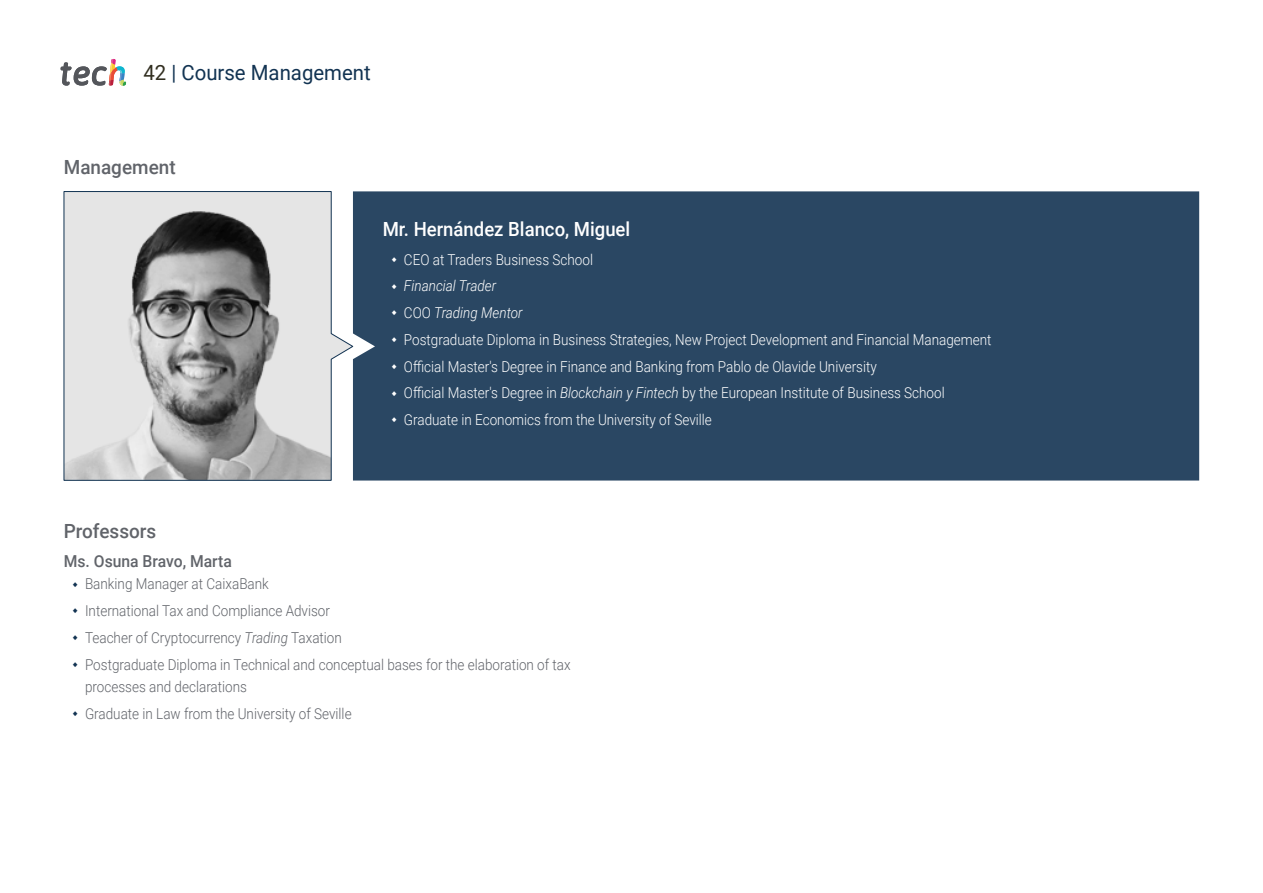
<style>
.page{position:relative;width:1263px;height:893px;background:#fff}
.page>*{position:absolute;margin:0;border:0;box-sizing:border-box;transform-origin:0 0}
.t1{font:21px "Roboto";color:#123352}
.t2{font:500 19.5px "Roboto";color:#fff;scale:.95 1}
.t3{font:500 19.5px "Roboto";color:#61646a}
.t4{font:500 16.5px "Roboto";color:#61646a;scale:.95 1}
.t5{font:300 15px/26.7px "Roboto";color:#fff;scale:.9 1}
.t6{font:300 15px/26.7px "Roboto";color:#61646a;scale:.9 1}
.s1{color:#312e20}
.s2{font-style:italic}
</style>
<div class="page">
<div style="left:353px;top:191px;width:846px;height:290px;background:#2a4763"></div>
<svg style="left:64px;top:191px;width:289px;height:290px;background:#bbb"></svg>
<svg style="left:61px;top:59px;width:65px;height:27px"></svg>
<svg style="left:392px;top:257px;width:5px;height:5px"></svg>
<svg style="left:392px;top:284px;width:5px;height:5px"></svg>
<svg style="left:392px;top:310px;width:5px;height:5px"></svg>
<svg style="left:392px;top:337px;width:5px;height:5px"></svg>
<svg style="left:392px;top:364px;width:5px;height:5px"></svg>
<svg style="left:392px;top:391px;width:5px;height:5px"></svg>
<svg style="left:392px;top:417px;width:5px;height:5px"></svg>
<h1 class="t1" style="left:144px;top:57px;width:229px"><span class="s1">42</span> | Course Management</h1>
<h2 class="t3" style="left:64px;top:154px;width:113px">Management</h2>
<h2 class="t3" style="left:64px;top:517px;width:94px">Professors</h2>
<h2 class="t2" style="left:383px;top:215px;width:262px">Mr. Hernández Blanco, Miguel</h2>
<p class="t5" style="left:404px;top:245px;width:212px">CEO at Traders Business School</p>
<p class="t5" style="left:404px;top:272px;width:654px"><span class="s2">Financial Trader<br></span>COO <span class="s2">Trading Mentor<br></span>Postgraduate Diploma in Business Strategies, New Project Development and Financial Management Official Master's Degree in Finance and Banking from Pablo de Olavide University<br>Official Master's Degree in <span class="s2">Blockchain y Fintech</span> by the European Institute of Business School Graduate in Economics from the University of Seville</p>
<p class="t4" style="left:64px;top:550px;width:178px">Ms. Osuna Bravo, Marta</p>
<p class="t6" style="left:85px;top:570px;width:541px">Banking Manager at CaixaBank<br>International Tax and Compliance Advisor<br>Teacher of Cryptocurrency <span class="s2">Trading</span> Taxation<br>Postgraduate Diploma in Technical and conceptual bases for the elaboration of tax</p>
<p class="t6" style="left:85px;top:673px;width:298px">processes and declarations<br>Graduate in Law from the University of Seville</p>
</div>
